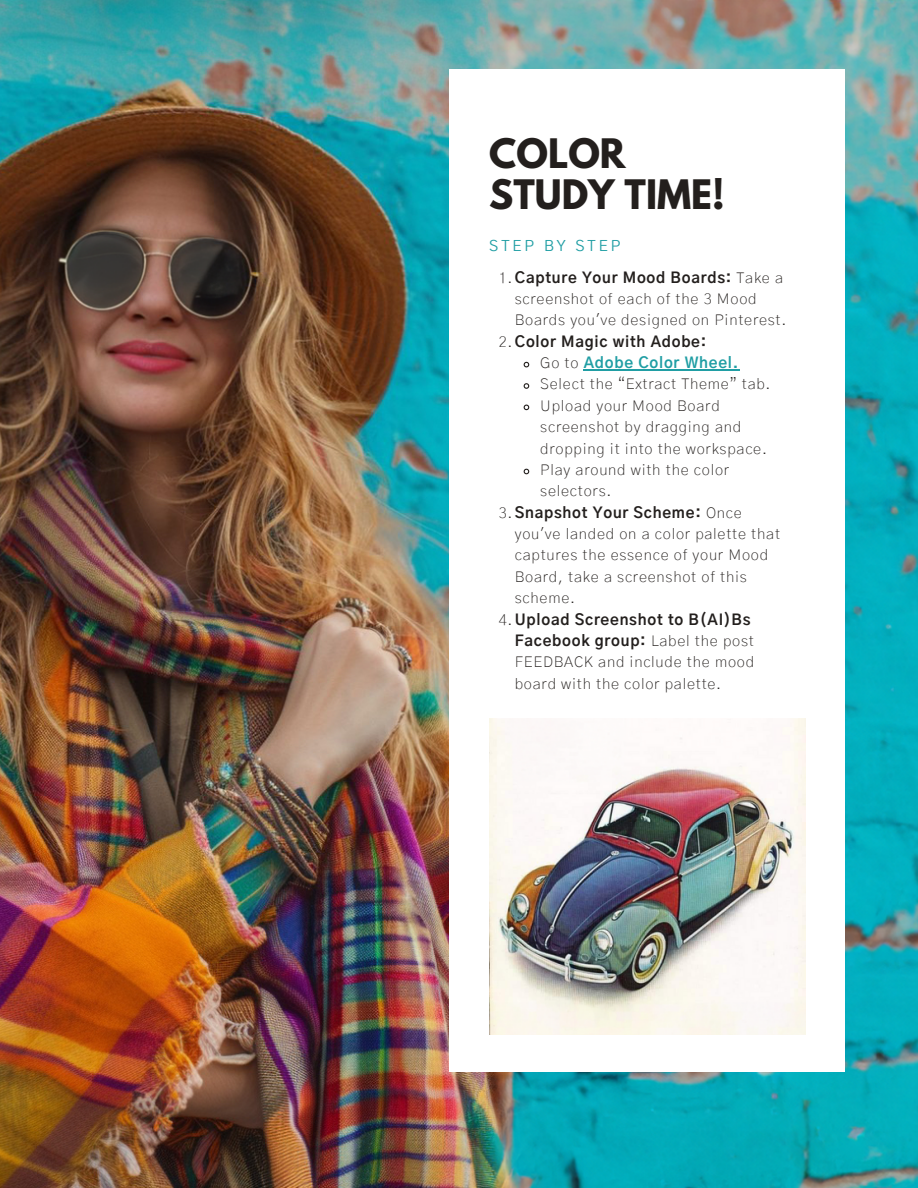
<style>
.page{position:relative;width:918px;height:1188px;background:#fff}
.page>*{position:absolute;margin:0;border:0;box-sizing:border-box;transform-origin:0 0}
.t1{font:700 36px/40.5px "League Spartan";color:#231f1d}
.t2{font:200 15px "Gothic A1";letter-spacing:.05em;color:#231f1d}
.t3{font:700 15px/31px "Gothic A1";letter-spacing:.05em;color:#231f1d}
.t4{font:700 15px "Gothic A1";letter-spacing:.05em;color:#209ea4}
.s1{font-weight:400;color:#209ea4}
.s2{font-weight:200}
.s3{font-weight:200;color:#231f1d}
</style>
<div class="page">
<img style="left:0;top:0;width:918px;height:1188px">
<div style="left:449px;top:69px;width:396px;height:1002px;background:#fff"></div>
<img style="left:489px;top:718px;width:316px;height:316px">
<svg style="left:523px;top:361px;width:7px;height:7px"></svg>
<hr style="left:584px;top:369px;width:149px;height:1px;background:#209ea4">
<svg style="left:523px;top:383px;width:7px;height:6px"></svg>
<svg style="left:523px;top:404px;width:7px;height:7px"></svg>
<svg style="left:523px;top:468px;width:7px;height:7px"></svg>
<h1 class="t1" style="left:489px;top:138px;width:237px">COLOR<br>STUDY TIME!</h1>
<p class="t3" style="left:499px;top:231px;width:286px;text-indent:-9px"><span class="s1">STEP BY STEP<br></span><span class="s2">1.</span>Capture Your Mood Boards: <span class="s2">Take a</span></p>
<p class="t2" style="left:515px;top:292px;width:243px">screenshot of each of the 3 Mood</p>
<p class="t2" style="left:515px;top:313px;width:273px">Boards you've designed on Pinterest.</p>
<p class="t3" style="left:499px;top:327px;width:209px"><span class="s2">2.</span>Color Magic with Adobe:</p>
<p class="t4" style="left:540px;top:356px;width:200px"><span class="s3">Go to</span> Adobe Color Wheel.</p>
<p class="t2" style="left:540px;top:377px;width:232px">Select the “Extract Theme” tab.</p>
<p class="t2" style="left:540px;top:399px;width:181px">Upload your Mood Board</p>
<p class="t2" style="left:540px;top:420px;width:202px">screenshot by dragging and</p>
<p class="t2" style="left:540px;top:442px;width:228px">dropping it into the workspace.</p>
<p class="t2" style="left:540px;top:463px;width:190px">Play around with the color</p>
<p class="t2" style="left:540px;top:484px;width:73px">selectors.</p>
<p class="t3" style="left:499px;top:498px;width:245px"><span class="s2">3.</span>Snapshot Your Scheme: <span class="s2">Once</span></p>
<p class="t2" style="left:515px;top:527px;width:267px">you've landed on a color palette that</p>
<p class="t2" style="left:515px;top:548px;width:255px">captures the essence of your Mood</p>
<p class="t2" style="left:515px;top:570px;width:234px">Board, take a screenshot of this</p>
<p class="t2" style="left:515px;top:591px;width:62px">scheme.</p>
<p class="t3" style="left:499px;top:605px;width:253px"><span class="s2">4.</span>Upload Screenshot to B(AI)Bs</p>
<p class="t3" style="left:515px;top:626px;width:241px">Facebook group: <span class="s2">Label the post</span></p>
<p class="t2" style="left:515px;top:655px;width:241px">FEEDBACK and include the mood</p>
<p class="t2" style="left:515px;top:677px;width:208px">board with the color palette.</p>
</div>
